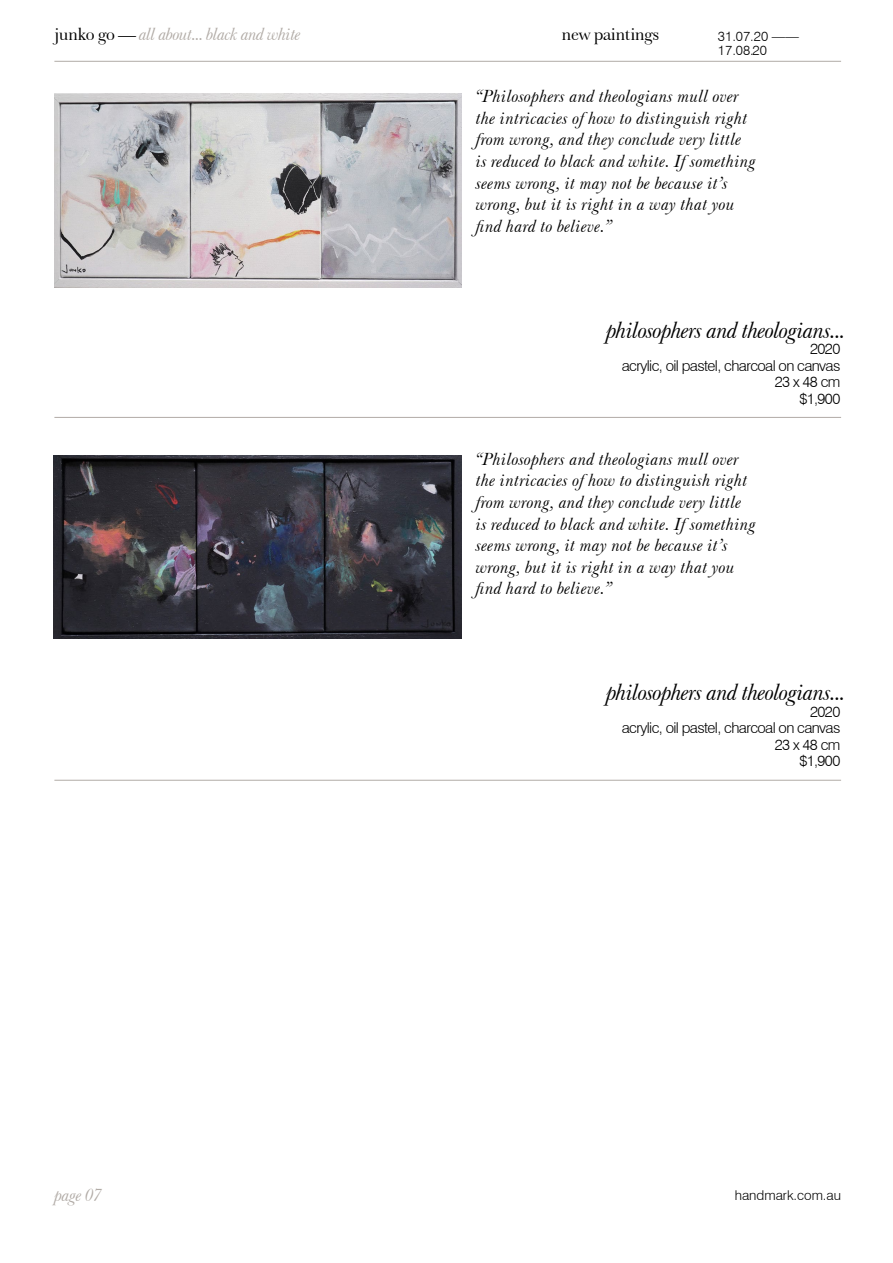
<style>
.page{position:relative;width:893px;height:1263px;background:#fff}
.page>*{position:absolute;margin:0;border:0;box-sizing:border-box;transform-origin:0 0}
.t1{font:italic 24px "Baskerville No 2 BT";letter-spacing:-.04em;color:#000}
.t2{font:italic 18px/21.6px "Baskerville No 2 BT";color:#000}
.t3{font:italic 18px "Baskerville No 2 BT";letter-spacing:-.04em;color:#b1aba6}
.t4{font:18px "Baskerville No 2 BT";letter-spacing:-.04em;color:#000}
.t5{font:300 15px/16.5px "Swiss 721 BT";letter-spacing:-.04em;color:#000;text-align:right}
.t6{font:300 13.5px/13.5px "Swiss 721 BT";color:#000}
.s1{font-style:normal;color:#000}
</style>
<div class="page">
<hr style="left:54px;top:61px;width:787px;height:1px;background:#b1aba6">
<hr style="left:54px;top:417px;width:787px;height:1px;background:#b1aba6">
<img style="left:54px;top:456px;width:407px;height:183px">
<img style="left:54px;top:94px;width:408px;height:193px">
<hr style="left:54px;top:780px;width:787px;height:1px;background:#b1aba6">
<p class="t3" style="left:54px;top:23px;width:248px"><span class="s1">junko go —</span> all about... black and white</p>
<p class="t4" style="left:561px;top:22px;width:100px">new paintings</p>
<p class="t6" style="left:718px;top:30px;width:82px">31.07.20 ——<br>17.08.20</p>
<p class="t2" style="left:476px;top:85px;width:282px">“Philosophers and theologians mull over the intricacies of how to distinguish right from wrong, and they conclude very little is reduced to black and white. If something seems wrong, it may not be because it’s wrong, but it is right in a way that you find hard to believe.”</p>
<h1 class="t1" style="left:606px;top:315px;width:241px">philosophers and theologians...</h1>
<p class="t5" style="left:622px;top:340px;width:220px">2020<br>acrylic, oil pastel, charcoal on canvas<br>23 x 48 cm<br>$1,900</p>
<p class="t2" style="left:476px;top:448px;width:282px">“Philosophers and theologians mull over the intricacies of how to distinguish right from wrong, and they conclude very little is reduced to black and white. If something seems wrong, it may not be because it’s wrong, but it is right in a way that you find hard to believe.”</p>
<h1 class="t1" style="left:606px;top:678px;width:241px">philosophers and theologians...</h1>
<p class="t5" style="left:622px;top:703px;width:220px">2020<br>acrylic, oil pastel, charcoal on canvas<br>23 x 48 cm<br>$1,900</p>
<p class="t3" style="left:54px;top:1184px;width:49px">page 07</p>
<p class="t6" style="left:735px;top:1188px;width:108px">handmark.com.au</p>
</div>
